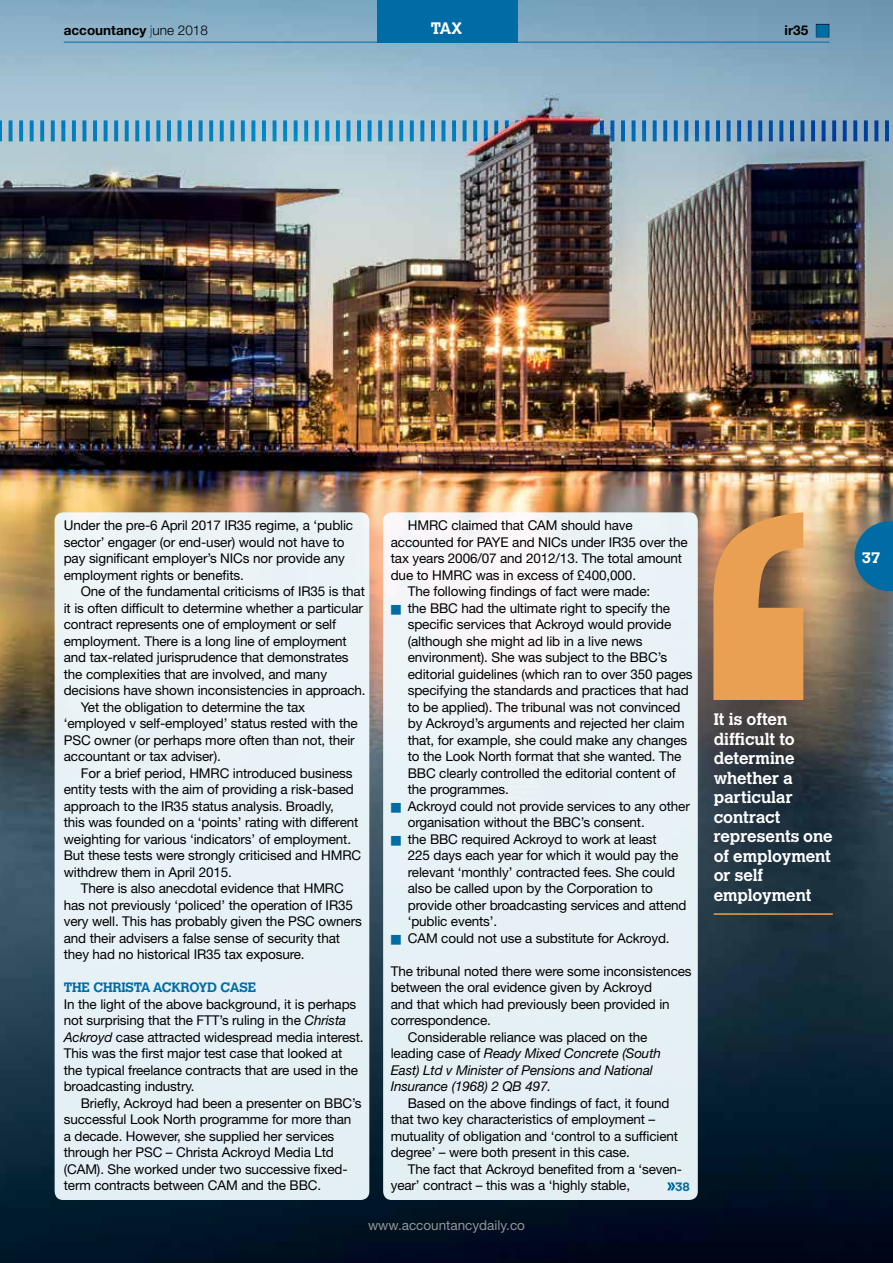
<style>
.page{position:relative;width:893px;height:1263px;background:#fff}
.page>*{position:absolute;margin:0;border:0;box-sizing:border-box;transform-origin:0 0}
.t1{font:700 16.5px/19.5px "Calvert MT Std";letter-spacing:-.005em;color:#fff}
.t2{font:700 15px "Calvert MT Std";color:#fff}
.t3{font:13.5px/16.5px "Helvetica Neue LT Std";letter-spacing:-.01em;color:#000}
.t4{font:italic 13.5px "Helvetica Neue LT Std";letter-spacing:-.01em;color:#000}
.t5{font:700 13.5px "Helvetica Neue LT Std";color:#000}
.t6{font:13.5px "Helvetica Neue LT Std";color:#939598}
.t7{font:700 13.5px "Calvert MT Std";letter-spacing:-.01em;color:#006ca5}
.t8{font:700 12px "Calvert MT Std";color:#006ca5}
.s1{font-weight:100}
.s2{font-weight:300}
.s3{color:#006ca5}
.s4{font-style:italic}
.s5{font-style:normal}
</style>
<div class="page">
<img style="left:0;top:332px;width:893px;height:931px">
<svg style="left:855px;top:521px;width:38px;height:70px"></svg>
<hr style="left:714px;top:913px;width:119px;height:2px;background:#eaa052">
<svg style="left:713px;top:512px;width:90px;height:188px"></svg>
<img style="left:0;top:0;width:893px;height:332px">
<div style="left:55px;top:512px;width:314px;height:688px;background:#e7f1f6;border-radius:9px"></div>
<div style="left:383px;top:512px;width:315px;height:688px;background:linear-gradient(to bottom,#f1f5f8,#e1eef4);border-radius:9px"></div>
<svg style="left:667px;top:1182px;width:8px;height:8px"></svg>
<svg style="left:391px;top:604px;width:10px;height:10px"></svg>
<svg style="left:391px;top:802px;width:10px;height:10px"></svg>
<svg style="left:391px;top:835px;width:10px;height:10px"></svg>
<svg style="left:391px;top:934px;width:10px;height:10px"></svg>
<p class="t5" style="left:64px;top:22px;width:146px">accountancy <span class="s1">j</span><span class="s2">une 2018</span></p>
<p class="t1" style="left:431px;top:18px;width:33px">TAX</p>
<p class="t5" style="left:785px;top:22px;width:46px">ir35 <span class="s3">■</span></p>
<p class="t3" style="left:64px;top:517px;width:291px">Under the pre-6 April 2017 IR35 regime, a ‘public sector’ engager (or end-user) would not have to pay significant employer’s NICs nor provide any employment rights or benefits.</p>
<p class="t3" style="left:81px;top:583px;width:286px">One of the fundamental criticisms of IR35 is that</p>
<p class="t3" style="left:64px;top:600px;width:301px">it is often difficult to determine whether a particular</p>
<p class="t3" style="left:64px;top:616px;width:274px">contract represents one of employment or self</p>
<p class="t3" style="left:64px;top:633px;width:285px">employment. There is a long line of employment</p>
<p class="t3" style="left:64px;top:649px;width:286px">and tax-related jurisprudence that demonstrates</p>
<p class="t3" style="left:64px;top:666px;width:265px">the complexities that are involved, and many</p>
<p class="t3" style="left:64px;top:682px;width:303px">decisions have shown inconsistencies in approach.</p>
<p class="t3" style="left:81px;top:699px;width:226px">Yet the obligation to determine the tax</p>
<p class="t3" style="left:64px;top:715px;width:296px">‘employed v self-employed’ status rested with the</p>
<p class="t3" style="left:64px;top:732px;width:292px">PSC owner (or perhaps more often than not, their</p>
<p class="t3" style="left:64px;top:748px;width:159px">accountant or tax adviser).</p>
<p class="t3" style="left:81px;top:765px;width:273px">For a brief period, HMRC introduced business</p>
<p class="t3" style="left:64px;top:781px;width:292px">entity tests with the aim of providing a risk-based</p>
<p class="t3" style="left:64px;top:798px;width:272px">approach to the IR35 status analysis. Broadly,</p>
<p class="t3" style="left:64px;top:814px;width:296px">this was founded on a ‘points’ rating with different</p>
<p class="t3" style="left:64px;top:831px;width:289px">weighting for various ‘indicators’ of employment.</p>
<p class="t3" style="left:64px;top:847px;width:299px">But these tests were strongly criticised and HMRC</p>
<p class="t3" style="left:64px;top:864px;width:170px">withdrew them in April 2015.</p>
<p class="t3" style="left:81px;top:880px;width:265px">There is also anecdotal evidence that HMRC</p>
<p class="t3" style="left:64px;top:897px;width:291px">has not previously ‘policed’ the operation of IR35</p>
<p class="t3" style="left:64px;top:913px;width:300px">very well. This has probably given the PSC owners</p>
<p class="t3" style="left:64px;top:930px;width:278px">and their advisers a false sense of security that</p>
<p class="t3" style="left:64px;top:946px;width:242px">they had no historical IR35 tax exposure.</p>
<p class="t7" style="left:64px;top:979px;width:194px">THE CHRISTA ACKROYD CASE</p>
<p class="t3" style="left:64px;top:996px;width:301px">In the light of the above background, it is perhaps not surprising that the FTT’s ruling in the <span class="s4">Christa Ackroyd</span> case attracted widespread media interest.<br>This was the first major test case that looked at the typical freelance contracts that are used in the broadcasting industry.</p>
<p class="t3" style="left:64px;top:1095px;width:299px;text-indent:17px">Briefly, Ackroyd had been a presenter on BBC’s successful Look North programme for more than a decade. However, she supplied her services through her PSC – Christa Ackroyd Media Ltd (CAM). She worked under two successive fixed&shy;term contracts between CAM and the BBC.</p>
<p class="t3" style="left:408px;top:517px;width:226px">HMRC claimed that CAM should have</p>
<p class="t3" style="left:391px;top:534px;width:298px">accounted for PAYE and NICs under IR35 over the</p>
<p class="t3" style="left:391px;top:550px;width:293px">tax years 2006/07 and 2012/13. The total amount</p>
<p class="t3" style="left:391px;top:567px;width:247px">due to HMRC was in excess of £400,000.</p>
<p class="t3" style="left:408px;top:583px;width:244px">The following findings of fact were made:</p>
<p class="t3" style="left:408px;top:600px;width:264px">the BBC had the ultimate right to specify the</p>
<p class="t3" style="left:408px;top:616px;width:265px">specific services that Ackroyd would provide</p>
<p class="t3" style="left:408px;top:633px;width:236px">(although she might ad lib in a live news</p>
<p class="t3" style="left:408px;top:649px;width:261px">environment). She was subject to the BBC’s</p>
<p class="t3" style="left:408px;top:666px;width:286px">editorial guidelines (which ran to over 350 pages</p>
<p class="t3" style="left:408px;top:682px;width:282px">specifying the standards and practices that had</p>
<p class="t3" style="left:408px;top:699px;width:274px">to be applied). The tribunal was not convinced</p>
<p class="t3" style="left:408px;top:715px;width:279px">by Ackroyd’s arguments and rejected her claim</p>
<p class="t3" style="left:408px;top:732px;width:281px">that, for example, she could make any changes</p>
<p class="t3" style="left:408px;top:748px;width:275px">to the Look North format that she wanted. The</p>
<p class="t3" style="left:408px;top:765px;width:270px">BBC clearly controlled the editorial content of</p>
<p class="t3" style="left:408px;top:781px;width:103px">the programmes.</p>
<p class="t3" style="left:408px;top:798px;width:284px">Ackroyd could not provide services to any other</p>
<p class="t3" style="left:408px;top:814px;width:239px">organisation without the BBC’s consent.</p>
<p class="t3" style="left:408px;top:831px;width:250px">the BBC required Ackroyd to work at least</p>
<p class="t3" style="left:408px;top:847px;width:272px">225 days each year for which it would pay the</p>
<p class="t3" style="left:408px;top:864px;width:269px">relevant ‘monthly’ contracted fees. She could</p>
<p class="t3" style="left:408px;top:880px;width:247px">also be called upon by the Corporation to</p>
<p class="t3" style="left:408px;top:897px;width:280px">provide other broadcasting services and attend</p>
<p class="t3" style="left:408px;top:913px;width:91px">‘public events’.</p>
<p class="t3" style="left:408px;top:930px;width:263px">CAM could not use a substitute for Ackroyd.</p>
<p class="t3" style="left:391px;top:963px;width:302px">The tribunal noted there were some inconsistences</p>
<p class="t3" style="left:391px;top:979px;width:263px">between the oral evidence given by Ackroyd</p>
<p class="t3" style="left:391px;top:996px;width:281px">and that which had previously been provided in</p>
<p class="t3" style="left:391px;top:1012px;width:102px">correspondence.</p>
<p class="t3" style="left:408px;top:1029px;width:241px">Considerable reliance was placed on the</p>
<p class="t4" style="left:391px;top:1045px;width:272px"><span class="s5">leading case of</span> Ready Mixed Concrete (South</p>
<p class="t4" style="left:391px;top:1062px;width:264px">East) Ltd v Minister of Pensions and National</p>
<p class="t4" style="left:391px;top:1078px;width:162px">Insurance (1968) 2 QB 497.</p>
<p class="t3" style="left:391px;top:1095px;width:289px;text-indent:17px">Based on the above findings of fact, it found that two key characteristics of employment – mutuality of obligation and ‘control to a sufficient degree’ – were both present in this case.</p>
<p class="t3" style="left:391px;top:1161px;width:293px;text-indent:17px">The fact that Ackroyd benefited from a ‘seven&shy;year’ contract – this was a ‘highly stable,</p>
<p class="t8" style="left:675px;top:1179px;width:16px">38</p>
<p class="t6" style="left:368px;top:1217px;width:158px">www.accountancydaily.co</p>
<p class="t1" style="left:714px;top:709px;width:121px">It is often difficult to determine whether a particular contract represents one of employment or self employment</p>
<p class="t2" style="left:862px;top:548px;width:20px">37</p>
</div>
